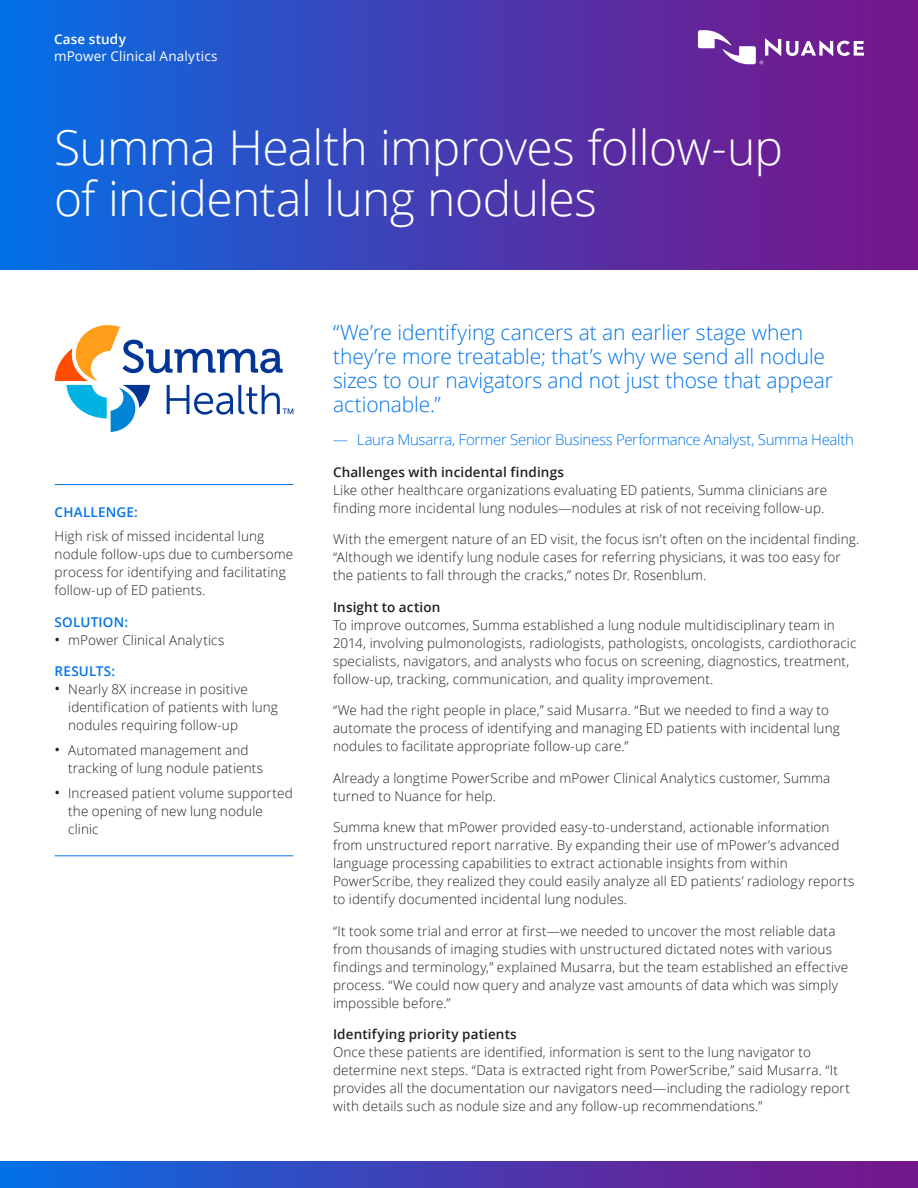
<style>
.page{position:relative;width:918px;height:1188px;background:#fff}
.page>*{position:absolute;margin:0;border:0;box-sizing:border-box;transform-origin:0 0}
.Headline_32_34{font:300 48px/51px "Open Sans";letter-spacing:-.015em;color:#fff}
.Pull_Quote_within_te{font:300 21px/24px "Open Sans";letter-spacing:-.005em;color:#0073ea}
.t1{font:300 15px "Open Sans";letter-spacing:-.02em;color:#0073ea}
.Body_Text_10_13{font:300 13.5px/18px "Open Sans";letter-spacing:.01em;color:#231f20}
.SideBar_Solution_tex{font:300 13.5px/18px "Open Sans";letter-spacing:.01em;color:#231f20}
.SideBar_Challenge_te{font:300 13.5px/18px "Open Sans";letter-spacing:.01em;color:#231f20}
.Body_Text_Subhead_10{font:600 13.5px "Open Sans";letter-spacing:.01em;color:#231f20}
.SideBar_Results_text{font:300 13.5px/18px "Open Sans";letter-spacing:.01em;color:#231f20}
.Product_Offering_Nam{font:13.5px "Open Sans";letter-spacing:.01em;color:#fff}
.SideBar_Solution_tex-2{font:600 13.5px "Open Sans";letter-spacing:.015em;color:#0073ea}
.Case_study_9_11{font:600 13.5px "Open Sans";letter-spacing:.015em;color:#fff}
.s1{font-weight:600;color:#0073ea}
.s2{font-weight:400;font-size:15px}
</style>
<div class="page">
<div style="left:0;top:1161px;width:918px;height:27px;background:linear-gradient(to right,#096ce3,#7d1085)"></div>
<div style="left:0;top:0;width:918px;height:270px;background:linear-gradient(to right,#096ce3,#7e1085)"></div>
<svg style="left:698px;top:30px;width:166px;height:34px"></svg>
<hr style="left:55px;top:484px;width:238px;height:1px;background:#0073ea">
<hr style="left:55px;top:855px;width:238px;height:1px;background:#0073ea">
<svg style="left:55px;top:325px;width:238px;height:107px"></svg>
<p class="Case_study_9_11" style="left:54px;top:30px;width:73px">Case study</p>
<p class="Product_Offering_Nam" style="left:54px;top:47px;width:165px">mPower Clinical Analytics</p>
<h1 class="Headline_32_34" style="left:54px;top:121px;width:731px">Summa Health improves follow-up of incidental lung nodules</h1>
<p class="SideBar_Challenge_te" style="left:55px;top:500px;width:211px;line-height:24px"><span class="s1">CHALLENGE:<br></span>High risk of missed incidental lung</p>
<p class="SideBar_Challenge_te" style="left:55px;top:545px;width:240px">nodule follow-ups due to cumbersome process for identifying and facilitating follow-up of ED patients.</p>
<p class="SideBar_Solution_tex-2" style="left:55px;top:613px;width:75px">SOLUTION:</p>
<p class="SideBar_Solution_tex" style="left:55px;top:631px;width:171px"><span class="s2">•</span> mPower Clinical Analytics</p>
<p class="SideBar_Solution_tex-2" style="left:55px;top:662px;width:62px">RESULTS:</p>
<p class="SideBar_Solution_tex" style="left:68px;top:680px;width:211px;text-indent:-14px"><span class="s2">•</span> Nearly 8X increase in positive identification of patients with lung nodules requiring follow-up</p>
<p class="SideBar_Solution_tex" style="left:68px;top:741px;width:197px;text-indent:-14px"><span class="s2">•</span> Automated management and tracking of lung nodule patients</p>
<p class="SideBar_Results_text" style="left:68px;top:784px;width:226px;text-indent:-14px"><span class="s2">•</span> Increased patient volume supported the opening of new lung nodule clinic</p>
<p class="Pull_Quote_within_te" style="left:333px;top:320px;width:501px">“We’re identifying cancers at an earlier stage when they’re more treatable; that’s why we send all nodule sizes to our navigators and not just those that appear actionable.”</p>
<p class="t1" style="left:333px;top:429px;width:523px">— Laura Musarra, Former Senior Business Performance Analyst, Summa Health</p>
<h2 class="Body_Text_Subhead_10" style="left:333px;top:462px;width:233px">Challenges with incidental findings</h2>
<p class="Body_Text_10_13" style="left:333px;top:480px;width:496px">Like other healthcare organizations evaluating ED patients, Summa clinicians are finding more incidental lung nodules—nodules at risk of not receiving follow-up.</p>
<p class="Body_Text_10_13" style="left:333px;top:530px;width:528px">With the emergent nature of an ED visit, the focus isn’t often on the incidental finding. “Although we identify lung nodule cases for referring physicians, it was too easy for the patients to fall through the cracks,” notes Dr. Rosenblum.</p>
<h2 class="Body_Text_Subhead_10" style="left:333px;top:597px;width:109px">Insight to action</h2>
<p class="Body_Text_10_13" style="left:333px;top:615px;width:525px">To improve outcomes, Summa established a lung nodule multidisciplinary team in 2014, involving pulmonologists, radiologists, pathologists, oncologists, cardiothoracic specialists, navigators, and analysts who focus on screening, diagnostics, treatment, follow-up, tracking, communication, and quality improvement.</p>
<p class="Body_Text_10_13" style="left:333px;top:701px;width:508px">“We had the right people in place,” said Musarra. “But we needed to find a way to automate the process of identifying and managing ED patients with incidental lung nodules to facilitate appropriate follow-up care.”</p>
<p class="Body_Text_10_13" style="left:333px;top:768px;width:499px">Already a longtime PowerScribe and mPower Clinical Analytics customer, Summa turned to Nuance for help.</p>
<p class="Body_Text_10_13" style="left:333px;top:818px;width:523px">Summa knew that mPower provided easy-to-understand, actionable information from unstructured report narrative. By expanding their use of mPower’s advanced language processing capabilities to extract actionable insights from within PowerScribe, they realized they could easily analyze all ED patients’ radiology reports to identify documented incidental lung nodules.</p>
<p class="Body_Text_10_13" style="left:333px;top:921px;width:517px">“It took some trial and error at first—we needed to uncover the most reliable data from thousands of imaging studies with unstructured dictated notes with various findings and terminology,” explained Musarra, but the team established an effective process. “We could now query and analyze vast amounts of data which was simply impossible before.”</p>
<h2 class="Body_Text_Subhead_10" style="left:333px;top:1025px;width:185px">Identifying priority patients</h2>
<p class="Body_Text_10_13" style="left:333px;top:1043px;width:518px">Once these patients are identified, information is sent to the lung navigator to determine next steps. “Data is extracted right from PowerScribe,” said Musarra. “It provides all the documentation our navigators need—including the radiology report with details such as nodule size and any follow-up recommendations.”</p>
</div>
